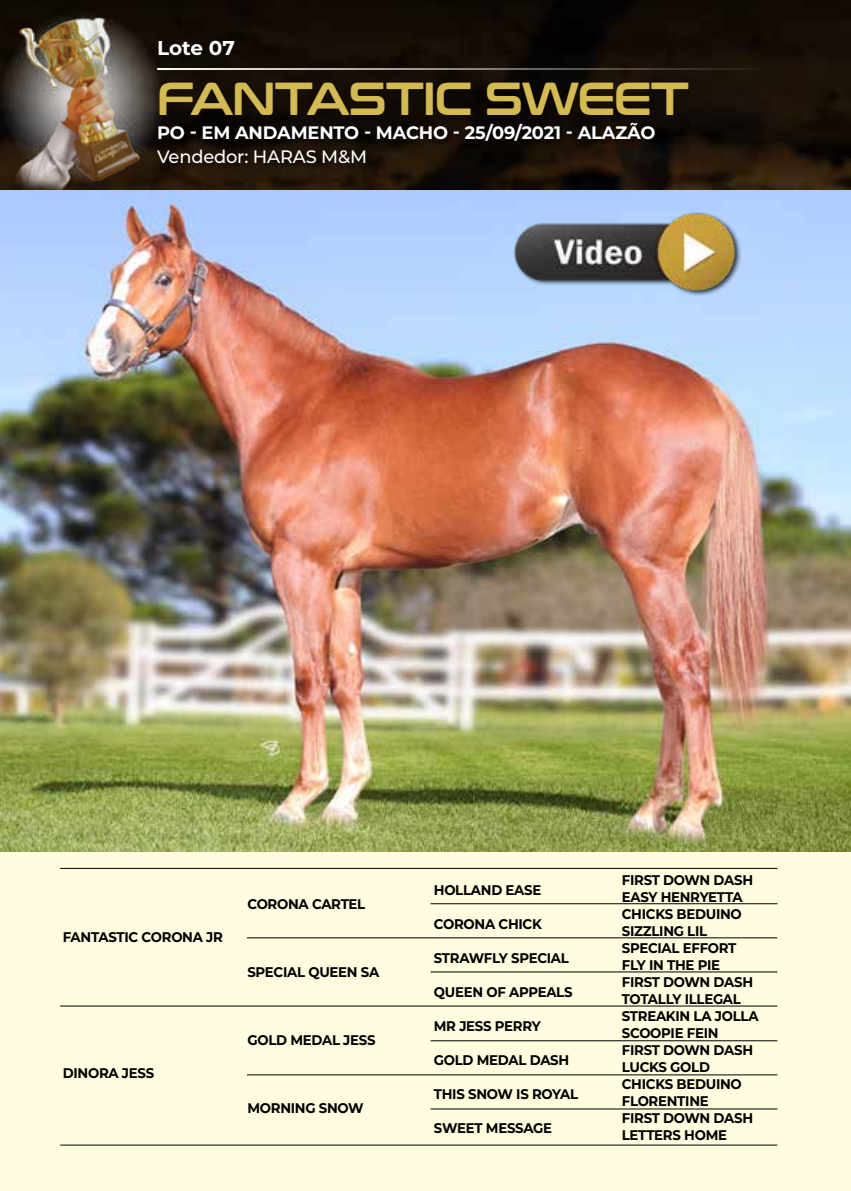
<style>
.page{position:relative;width:851px;height:1191px;background:#fff}
.page>*{position:absolute;margin:0;border:0;box-sizing:border-box;transform-origin:0 0}
.t1{font:46px "Conthrax Sb";letter-spacing:-.03em;color:#d3ba53}
.t2{font:700 20px "Montserrat";letter-spacing:-.005em;color:#fff}
.t3{font:700 18px "Montserrat";letter-spacing:-.01em;color:#fff}
.t4{font:500 18px "Montserrat";letter-spacing:-.01em;color:#fff}
.t5{font:700 14px/17px "Montserrat";letter-spacing:-.02em;color:#000;scale:.95 1}
</style>
<div class="page">
<div style="left:0;top:79px;width:850px;height:1112px;background:#fffcdf"></div>
<img style="left:0;top:0;width:850px;height:190px">
<img style="left:0;top:7px;width:236px;height:183px">
<img style="left:0;top:190px;width:850px;height:661px">
<div style="left:157px;top:120px;width:504px;height:28px;background:#000;opacity:.75"></div>
<div style="left:155px;top:147px;width:217px;height:23px;background:#1d1207"></div>
<hr style="left:60px;top:868px;width:717px;height:1px;background:#000">
<hr style="left:60px;top:1005px;width:717px;height:1px;background:#000">
<hr style="left:247px;top:937px;width:530px;height:1px;background:#000">
<hr style="left:247px;top:1074px;width:530px;height:1px;background:#000">
<hr style="left:430px;top:903px;width:347px;height:1px;background:#000">
<hr style="left:430px;top:971px;width:347px;height:1px;background:#000">
<hr style="left:430px;top:1040px;width:347px;height:1px;background:#000">
<hr style="left:430px;top:1108px;width:347px;height:1px;background:#000">
<hr style="left:60px;top:1144px;width:717px;height:1px;background:#000">
<hr style="left:157px;top:68px;width:614px;height:2px;background:#fff">
<img style="left:476px;top:190px;width:302px;height:123px">
<h2 class="t2" style="left:157px;top:34px;width:79px">Lote 07</h2>
<h1 class="t1" style="left:157px;top:63px;width:534px">FANTASTIC SWEET</h1>
<p class="t3" style="left:157px;top:120px;width:500px">PO - EM ANDAMENTO - MACHO - 25/09/2021 - ALAZÃO</p>
<p class="t4" style="left:157px;top:144px;width:211px">Vendedor: HARAS M&amp;M</p>
<p class="t5" style="left:63px;top:928px;width:170px">FANTASTIC CORONA JR</p>
<p class="t5" style="left:63px;top:1064px;width:98px">DINORA JESS</p>
<p class="t5" style="left:247px;top:894px;width:126px">CORONA CARTEL</p>
<p class="t5" style="left:247px;top:962px;width:140px">SPECIAL QUEEN SA</p>
<p class="t5" style="left:247px;top:1030px;width:136px">GOLD MEDAL JESS</p>
<p class="t5" style="left:247px;top:1098px;width:124px">MORNING SNOW</p>
<p class="t5" style="left:434px;top:880px;width:115px">HOLLAND EASE</p>
<p class="t5" style="left:434px;top:914px;width:115px">CORONA CHICK</p>
<p class="t5" style="left:434px;top:948px;width:144px">STRAWFLY SPECIAL</p>
<p class="t5" style="left:434px;top:982px;width:147px">QUEEN OF APPEALS</p>
<p class="t5" style="left:434px;top:1016px;width:114px">MR JESS PERRY</p>
<p class="t5" style="left:434px;top:1050px;width:144px">GOLD MEDAL DASH</p>
<p class="t5" style="left:434px;top:1084px;width:153px">THIS SNOW IS ROYAL</p>
<p class="t5" style="left:434px;top:1118px;width:126px">SWEET MESSAGE</p>
<p class="t5" style="left:621px;top:870px;width:145px">FIRST DOWN DASH<br>EASY HENRYETTA<br>CHICKS BEDUINO<br>SIZZLING LIL<br>SPECIAL EFFORT<br>FLY IN THE PIE<br>FIRST DOWN DASH<br>TOTALLY ILLEGAL<br>STREAKIN LA JOLLA<br>SCOOPIE FEIN<br>FIRST DOWN DASH<br>LUCKS GOLD<br>CHICKS BEDUINO<br>FLORENTINE<br>FIRST DOWN DASH<br>LETTERS HOME</p>
</div>
